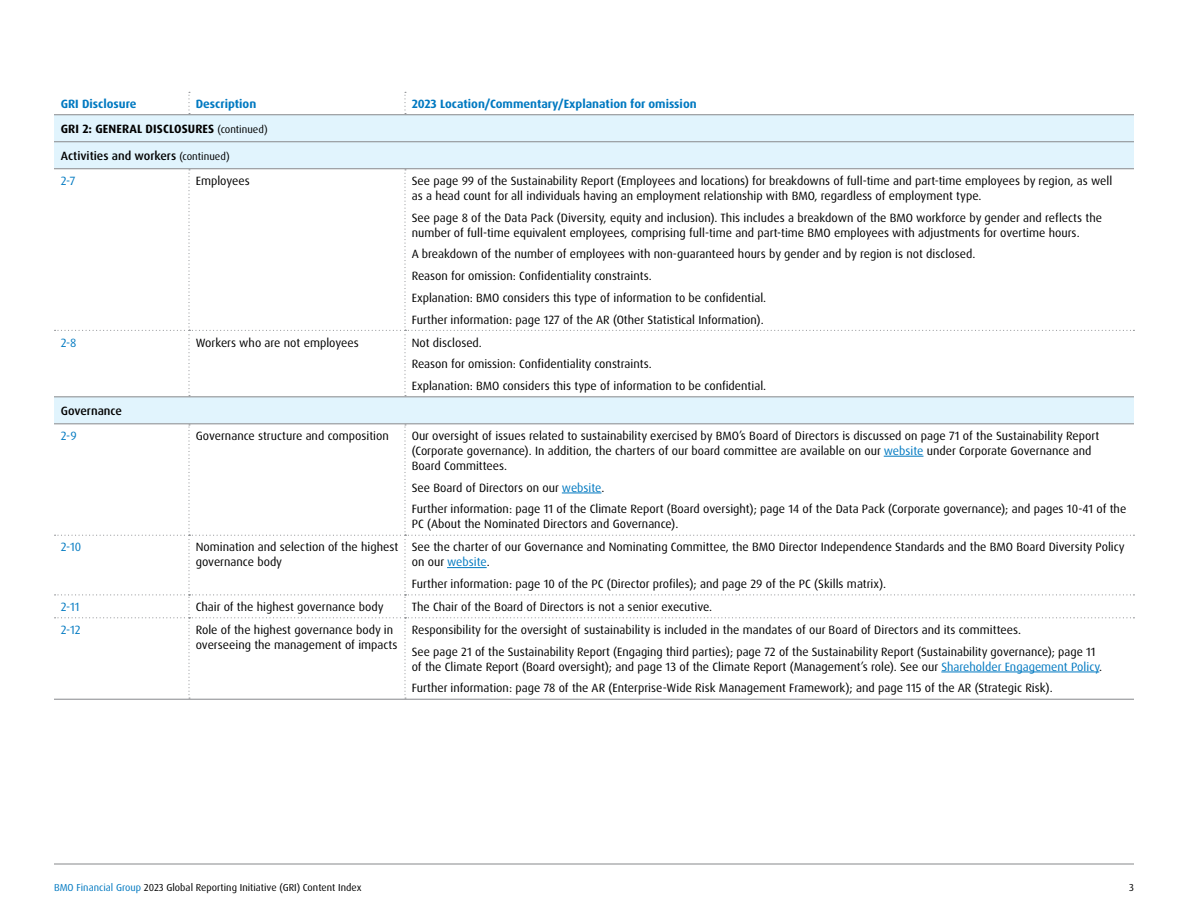
<style>
.page{position:relative;width:1188px;height:918px;background:#fff}
.page>*{position:absolute;margin:0;border:0;box-sizing:border-box;transform-origin:0 0}
.Main_Body{font:12px/15px "Dax Pro";color:#000}
.GRI_SASB_Running_Table_Header{font:700 12px "Dax Pro";color:#0079c1}
.GRI_SASB_Second_Level_Head__med{font:500 12px "Dax Pro";color:#000}
.GRI_SASB_First_Level_Head__caps{font:700 12px "Dax Pro";letter-spacing:.01em;color:#000}
.GRI_SASB_Table_Disclosure_Code{font:12px "Dax Pro";color:#0079c1}
.t1{font:10.2px "Dax Pro";color:#000}
.s1{font-weight:400;font-size:10.5px}
.s2{color:#0079c1}
</style>
<div class="page">
<hr style="left:54px;top:863px;width:1080px;height:2px;background:#939598">
<div style="left:54px;top:115px;width:1080px;height:308px;background:#e1f4fd"></div>
<hr style="left:54px;top:114px;width:135px;height:1px;background:#939598">
<hr style="left:189px;top:114px;width:216px;height:1px;background:#939598">
<hr style="left:405px;top:114px;width:729px;height:1px;background:#939598">
<svg style="left:188px;top:92px;width:2px;height:22px"></svg>
<svg style="left:404px;top:92px;width:2px;height:22px"></svg>
<hr style="left:54px;top:141px;width:135px;height:1px;background:#939598">
<hr style="left:189px;top:141px;width:216px;height:1px;background:#939598">
<hr style="left:405px;top:141px;width:729px;height:1px;background:#939598">
<hr style="left:54px;top:396px;width:135px;height:1px;background:#939598">
<hr style="left:189px;top:396px;width:216px;height:1px;background:#939598">
<hr style="left:405px;top:396px;width:729px;height:1px;background:#939598">
<hr style="left:54px;top:699px;width:135px;height:1px;background:#939598">
<hr style="left:189px;top:699px;width:216px;height:1px;background:#939598">
<hr style="left:405px;top:699px;width:729px;height:1px;background:#939598">
<hr style="left:54px;top:168px;width:135px;height:1px;background:#939598">
<hr style="left:189px;top:168px;width:216px;height:1px;background:#939598">
<hr style="left:405px;top:168px;width:729px;height:1px;background:#939598">
<hr style="left:54px;top:423px;width:135px;height:1px;background:#939598">
<hr style="left:189px;top:423px;width:216px;height:1px;background:#939598">
<hr style="left:405px;top:423px;width:729px;height:1px;background:#939598">
<svg style="left:55px;top:169px;width:1079px;height:227px"></svg>
<svg style="left:55px;top:424px;width:1079px;height:275px"></svg>
<hr style="left:884px;top:456px;width:39px;height:1px;background:#0079c1">
<hr style="left:562px;top:493px;width:39px;height:1px;background:#0079c1">
<hr style="left:447px;top:567px;width:40px;height:1px;background:#0079c1">
<hr style="left:941px;top:672px;width:158px;height:1px;background:#0079c1">
<p class="GRI_SASB_Running_Table_Header" style="left:61px;top:96px;width:77px">GRI Disclosure</p>
<p class="GRI_SASB_Running_Table_Header" style="left:196px;top:96px;width:62px">Description</p>
<p class="GRI_SASB_Running_Table_Header" style="left:412px;top:96px;width:287px">2023 Location/Commentary/Explanation for omission</p>
<p class="GRI_SASB_First_Level_Head__caps" style="left:61px;top:121px;width:209px">GRI 2: GENERAL DISCLOSURES <span class="s1">(continued)</span></p>
<p class="GRI_SASB_Second_Level_Head__med" style="left:61px;top:148px;width:171px">Activities and workers <span class="s1">(continued)</span></p>
<p class="GRI_SASB_Table_Disclosure_Code" style="left:61px;top:173px;width:16px">2-7</p>
<p class="Main_Body" style="left:196px;top:173px;width:56px">Employees</p>
<p class="Main_Body" style="left:412px;top:173px;width:702px">See page 99 of the Sustainability Report (Employees and locations) for breakdowns of full-time and part-time employees by region, as well as a head count for all individuals having an employment relationship with BMO, regardless of employment type.</p>
<p class="Main_Body" style="left:412px;top:210px;width:692px">See page 8 of the Data Pack (Diversity, equity and inclusion). This includes a breakdown of the BMO workforce by gender and reflects the number of full-time equivalent employees, comprising full-time and part-time BMO employees with adjustments for overtime hours.</p>
<p class="Main_Body" style="left:412px;top:247px;width:565px">A breakdown of the number of employees with non-guaranteed hours by gender and by region is not disclosed.</p>
<p class="Main_Body" style="left:412px;top:269px;width:241px">Reason for omission: Confidentiality constraints.</p>
<p class="Main_Body" style="left:412px;top:290px;width:356px">Explanation: BMO considers this type of information to be confidential.</p>
<p class="Main_Body" style="left:412px;top:312px;width:354px">Further information: page 127 of the AR (Other Statistical Information).</p>
<p class="GRI_SASB_Table_Disclosure_Code" style="left:61px;top:335px;width:17px">2-8</p>
<p class="Main_Body" style="left:196px;top:335px;width:165px">Workers who are not employees</p>
<p class="Main_Body" style="left:412px;top:335px;width:72px">Not disclosed.</p>
<p class="Main_Body" style="left:412px;top:357px;width:241px">Reason for omission: Confidentiality constraints.</p>
<p class="Main_Body" style="left:412px;top:378px;width:356px">Explanation: BMO considers this type of information to be confidential.</p>
<p class="GRI_SASB_Second_Level_Head__med" style="left:61px;top:403px;width:63px">Governance</p>
<p class="GRI_SASB_Table_Disclosure_Code" style="left:61px;top:428px;width:17px">2-9</p>
<p class="Main_Body" style="left:196px;top:428px;width:195px">Governance structure and composition</p>
<p class="Main_Body" style="left:412px;top:428px;width:689px">Our oversight of issues related to sustainability exercised by BMO’s Board of Directors is discussed on page 71 of the Sustainability Report (Corporate governance). In addition, the charters of our board committee are available on our <span class="s2">website</span> under Corporate Governance and<br>Board Committees.</p>
<p class="Main_Body" style="left:412px;top:480px;width:194px">See Board of Directors on our <span class="s2">website</span>.</p>
<p class="Main_Body" style="left:412px;top:502px;width:716px">Further information: page 11 of the Climate Report (Board oversight); page 14 of the Data Pack (Corporate governance); and pages 10-41 of the<br>PC (About the Nominated Directors and Governance).</p>
<p class="GRI_SASB_Table_Disclosure_Code" style="left:61px;top:540px;width:22px">2-10</p>
<p class="Main_Body" style="left:196px;top:540px;width:204px">Nomination and selection of the highest governance body</p>
<p class="Main_Body" style="left:412px;top:540px;width:715px">See the charter of our Governance and Nominating Committee, the BMO Director Independence Standards and the BMO Board Diversity Policy on our <span class="s2">website</span>.</p>
<p class="Main_Body" style="left:412px;top:577px;width:476px">Further information: page 10 of the PC (Director profiles); and page 29 of the PC (Skills matrix).</p>
<p class="GRI_SASB_Table_Disclosure_Code" style="left:61px;top:599px;width:20px">2-11</p>
<p class="Main_Body" style="left:196px;top:599px;width:190px">Chair of the highest governance body</p>
<p class="Main_Body" style="left:412px;top:599px;width:302px">The Chair of the Board of Directors is not a senior executive.</p>
<p class="GRI_SASB_Table_Disclosure_Code" style="left:61px;top:622px;width:21px">2-12</p>
<p class="Main_Body" style="left:196px;top:622px;width:203px">Role of the highest governance body in overseeing the management of impacts</p>
<p class="Main_Body" style="left:412px;top:622px;width:611px">Responsibility for the oversight of sustainability is included in the mandates of our Board of Directors and its committees.</p>
<p class="Main_Body" style="left:412px;top:644px;width:692px">See page 21 of the Sustainability Report (Engaging third parties); page 72 of the Sustainability Report (Sustainability governance); page 11 of the Climate Report (Board oversight); and page 13 of the Climate Report (Management’s role). See our <span class="s2">Shareholder Engagement Policy</span>.</p>
<p class="Main_Body" style="left:412px;top:681px;width:642px">Further information: page 78 of the AR (Enterprise-Wide Risk Management Framework); and page 115 of the AR (Strategic Risk).</p>
<p class="t1" style="left:54px;top:881px;width:309px"><span class="s2">BMO Financial Group</span> 2023 Global Reporting Initiative (GRI) Content Index</p>
<p class="t1" style="left:1129px;top:881px;width:6px">3</p>
</div>
